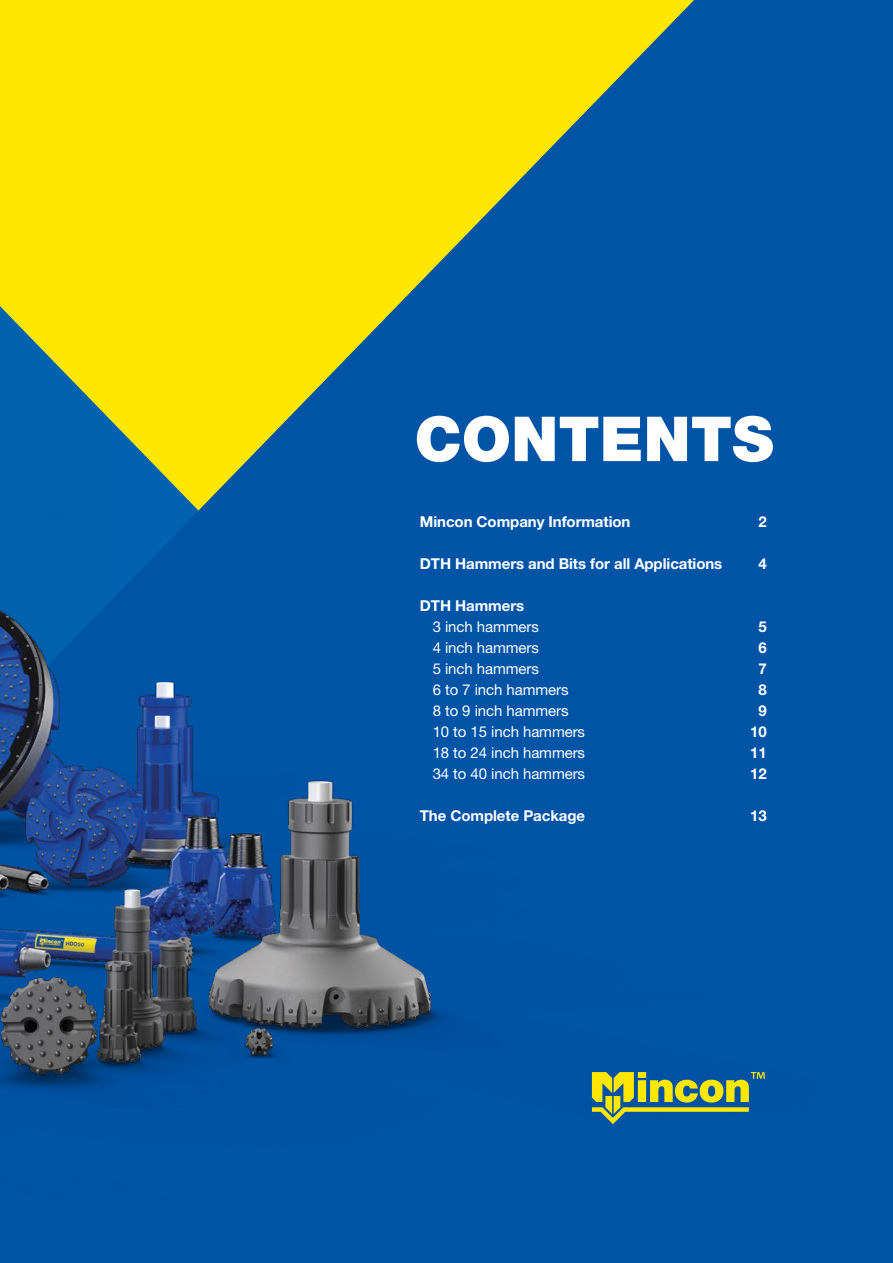
<style>
.page{position:relative;width:893px;height:1263px;background:#0054a6}
.page>*{position:absolute;margin:0;border:0;box-sizing:border-box;transform-origin:0 0}
.t1{font:900 62.1px "Helvetica Neue LT Pro";color:#fff}
.t2{font:15px "Helvetica Neue LT Pro";letter-spacing:-.005em;color:#fff}
.t3{font:700 15px "Helvetica Neue LT Pro";letter-spacing:-.005em;color:#fff}
</style>
<div class="page">
<img style="left:0;top:0;width:694px;height:1112px">
<svg style="left:592px;top:1072px;width:173px;height:52px"></svg>
<h1 class="t1" style="left:415px;top:402px;width:360px">CONTENTS</h1>
<p class="t3" style="left:420px;top:513px;width:212px">Mincon Company Information</p>
<p class="t3" style="left:758px;top:513px;width:10px">2</p>
<p class="t3" style="left:420px;top:555px;width:304px">DTH Hammers and Bits for all Applications</p>
<p class="t3" style="left:758px;top:555px;width:10px">4</p>
<p class="t3" style="left:420px;top:597px;width:106px">DTH Hammers</p>
<p class="t2" style="left:433px;top:618px;width:108px">3 inch hammers</p>
<p class="t3" style="left:758px;top:618px;width:10px">5</p>
<p class="t2" style="left:433px;top:639px;width:108px">4 inch hammers</p>
<p class="t3" style="left:758px;top:639px;width:10px">6</p>
<p class="t2" style="left:433px;top:660px;width:108px">5 inch hammers</p>
<p class="t3" style="left:758px;top:660px;width:10px">7</p>
<p class="t2" style="left:433px;top:681px;width:137px">6 to 7 inch hammers</p>
<p class="t3" style="left:758px;top:681px;width:10px">8</p>
<p class="t2" style="left:433px;top:702px;width:137px">8 to 9 inch hammers</p>
<p class="t3" style="left:758px;top:702px;width:10px">9</p>
<p class="t2" style="left:433px;top:723px;width:154px">10 to 15 inch hammers</p>
<p class="t3" style="left:750px;top:723px;width:18px">10</p>
<p class="t2" style="left:433px;top:744px;width:154px">18 to 24 inch hammers</p>
<p class="t3" style="left:750px;top:744px;width:18px">11</p>
<p class="t2" style="left:433px;top:765px;width:154px">34 to 40 inch hammers</p>
<p class="t3" style="left:750px;top:765px;width:18px">12</p>
<p class="t3" style="left:420px;top:807px;width:167px">The Complete Package</p>
<p class="t3" style="left:750px;top:807px;width:18px">13</p>
</div>
